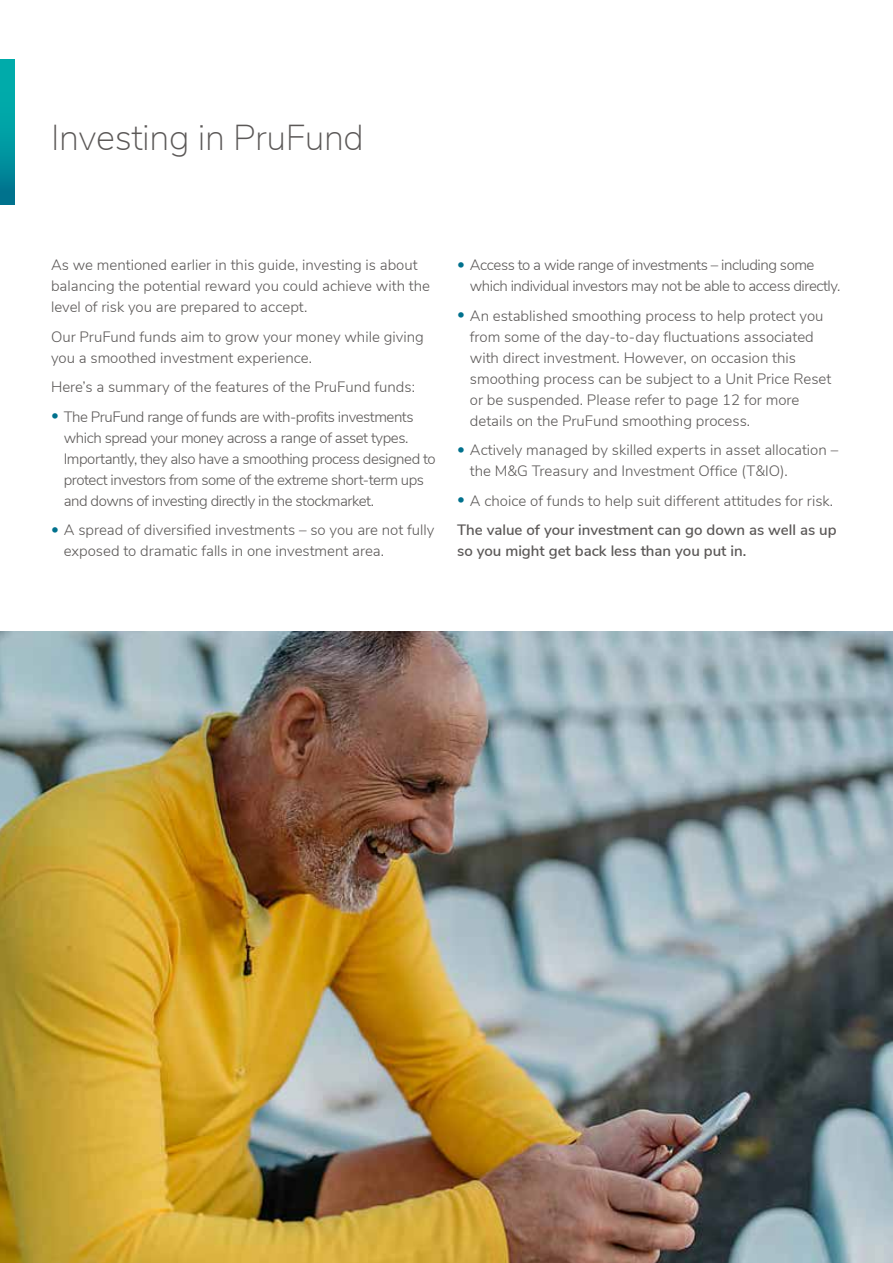
<style>
.page{position:relative;width:893px;height:1263px;background:#fff}
.page>*{position:absolute;margin:0;border:0;box-sizing:border-box;transform-origin:0 0}
.t1{font:200 36px "Nunito Sans";letter-spacing:-.01em;color:#5b5857}
.t2{font:300 15px/21px "Nunito Sans";color:#5b5857}
.t3{font:300 15px/21px "Nunito Sans";letter-spacing:-.03em;color:#5b5857}
.t4{font:600 15px "Nunito Sans";color:#5b5857}
.s1{color:#00718d}
.s2{font-weight:600}
</style>
<div class="page">
<img style="left:0;top:631px;width:893px;height:632px">
<svg style="left:0;top:60px;width:15px;height:144px;background:#0098a1"></svg>
<h1 class="t1" style="left:51px;top:111px;width:314px">Investing in PruFund</h1>
<p class="t2" style="left:51px;top:254px;width:381px">As we mentioned earlier in this guide, investing is about balancing the potential reward you could achieve with the level of risk you are prepared to accept.</p>
<p class="t2" style="left:51px;top:325px;width:374px">Our PruFund funds aim to grow your money while giving you a smoothed investment experience.</p>
<p class="t2" style="left:51px;top:376px;width:365px">Here’s a summary of the features of the PruFund funds:</p>
<p class="t3" style="left:64px;top:405px;width:373px;text-indent:-13px"><span class="s1">•</span> The PruFund range of funds are with-profits investments which spread your money across a range of asset types.<br>Importantly, they also have a smoothing process designed to protect investors from some of the extreme short-term ups and downs of investing directly in the stockmarket.</p>
<p class="t2" style="left:64px;top:519px;width:372px;text-indent:-13px"><span class="s1">•</span> A spread of diversified investments – so you are not fully exposed to dramatic falls in one investment area.</p>
<p class="t3" style="left:470px;top:254px;width:372px;text-indent:-13px"><span class="s1">•</span> Access to a wide range of investments – including some which individual investors may not be able to access directly.</p>
<p class="t2" style="left:470px;top:304px;width:363px;text-indent:-13px"><span class="s1">•</span> An established smoothing process to help protect you from some of the day-to-day fluctuations associated with direct investment. However, on occasion this smoothing process can be subject to a Unit Price Reset or be suspended. Please refer to page 12 for more details on the PruFund smoothing process.</p>
<p class="t2" style="left:470px;top:439px;width:370px;text-indent:-13px"><span class="s1">•</span> Actively managed by skilled experts in asset allocation – the M&amp;G Treasury and Investment Office (T&amp;IO).</p>
<p class="t2" style="left:457px;top:485px;width:381px;line-height:29.5px"><span class="s1">•</span> A choice of funds to help suit different attitudes for risk.<br><span class="s2">The value of your investment can go down as well as up</span></p>
<p class="t4" style="left:457px;top:540px;width:291px">so you might get back less than you put in.</p>
</div>
